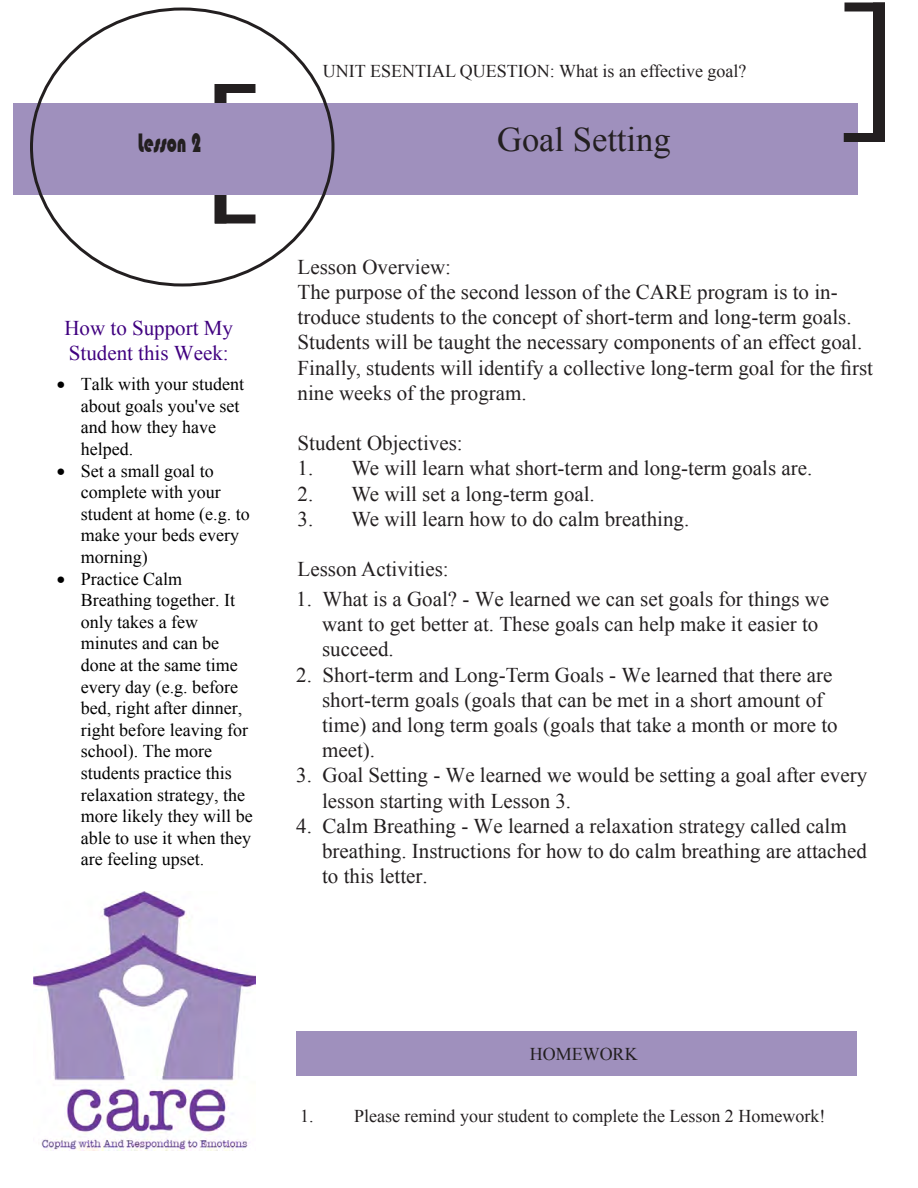
<style>
.page{position:relative;width:918px;height:1188px;background:#fff}
.page>*{position:absolute;margin:0;border:0;box-sizing:border-box;transform-origin:0 0}
.t1{font:34.5px "Times New Roman";color:#231f20}
.t2{font:27.6px "Bauhaus 93";color:#231f20;scale:.65 1}
.t3{font:21px/25.2px "Times New Roman";color:#231f20}
.t4{font:21px/25.2px "Times New Roman";color:#231f20}
.t5{font:21px/25.2px "Times New Roman";color:#400080}
.t6{font:18px/21.6px "Times New Roman";color:#000}
.t7{font:18px/21.6px "Times New Roman";color:#000}
.t8{font:18px "Times New Roman";color:#231f20}
.t9{font:18px "Times New Roman";color:#231f20}
.s1{font-style:inherit}
</style>
<div class="page">
<div style="left:214px;top:84px;width:12px;height:140px;background:#231f20"></div>
<div style="left:873px;top:2px;width:12px;height:140px;background:#231f20"></div>
<div style="left:14px;top:104px;width:844px;height:91px;background:#9f90bd"></div>
<div style="left:215px;top:84px;width:40px;height:9px;background:#231f20"></div>
<div style="left:215px;top:214px;width:40px;height:10px;background:#231f20"></div>
<div style="left:844px;top:133px;width:40px;height:9px;background:#231f20"></div>
<div style="left:844px;top:2px;width:41px;height:9px;background:#231f20"></div>
<img style="left:33px;top:891px;width:222px;height:260px">
<div style="left:296px;top:1031px;width:561px;height:45px;background:#9f90bd"></div>
<p class="t8" style="left:323px;top:58px;width:425px">UNIT ESENTIAL QUESTION: What is an effective goal?</p>
<p class="t2" style="left:138px;top:127px;width:99px">Lesson 2</p>
<p class="t1" style="left:497px;top:117px;width:175px">Goal Setting</p>
<p class="t5" style="left:64px;top:315px;width:170px">How to Support My<br>Student this Week:</p>
<p class="t7" style="left:81px;top:373px;width:165px;text-indent:-24px">• Talk with your student about goals you've set and how they have helped.</p>
<p class="t7" style="left:81px;top:459px;width:170px;text-indent:-24px">• Set a small goal to complete with your student at home (e.g. to make your beds every morning)</p>
<p class="t6" style="left:81px;top:567px;width:173px;text-indent:-24px">• <span class="s1">Practice</span> Calm<br>Breathing <span class="s1">together.</span> It only takes a few minutes and can be done at the same time every day (e.g. before bed, right after dinner, right before leaving for school). The more students practice this relaxation strategy, the more likely they will be able to use it when they are feeling upset.</p>
<p class="t3" style="left:298px;top:254px;width:155px">Lesson Overview:</p>
<p class="t3" style="left:298px;top:279px;width:577px">The purpose of the second lesson of the CARE program is to in&shy;troduce students to the concept of short-term and long-term goals.<br>Students will be taught the necessary components of an effect goal.<br>Finally, students will identify a collective long-term goal for the first nine weeks of the program.</p>
<p class="t3" style="left:298px;top:430px;width:167px">Student Objectives:</p>
<p class="t3" style="left:298px;top:455px;width:516px">1. We will learn what short-term and long-term goals are.</p>
<p class="t3" style="left:298px;top:481px;width:299px">2. We will set a long-term goal.</p>
<p class="t3" style="left:298px;top:506px;width:393px">3. We will learn how to do calm breathing.</p>
<p class="t3" style="left:298px;top:556px;width:153px">Lesson Activities:</p>
<p class="t4" style="left:322px;top:586px;width:509px;text-indent:-26px"><span class="s1">1. What is a Goal?</span> - We learned we can set goals for things we want to get better at. These goals can help make it easier to succeed.</p>
<p class="t4" style="left:322px;top:662px;width:517px;text-indent:-26px"><span class="s1">2. Short-term and Long-Term Goals</span> - We learned that there are short-term goals (goals that can be met in a short amount of time) and long term goals (goals that take a month or more to meet).</p>
<p class="t4" style="left:322px;top:762px;width:547px;text-indent:-26px"><span class="s1">3. Goal Setting</span> - We learned we would be setting a goal after every lesson starting with Lesson 3.</p>
<p class="t3" style="left:322px;top:813px;width:546px;text-indent:-26px">4. Calm Breathing - We learned a relaxation strategy called calm breathing. Instructions for how to do calm breathing are attached to this letter.</p>
<p class="t9" style="left:530px;top:1042px;width:109px">HOMeWOrK</p>
<p class="t8" style="left:300px;top:1104px;width:527px">1. Please remind your student to complete the Lesson <span class="s1">2</span> Homework!</p>
</div>
